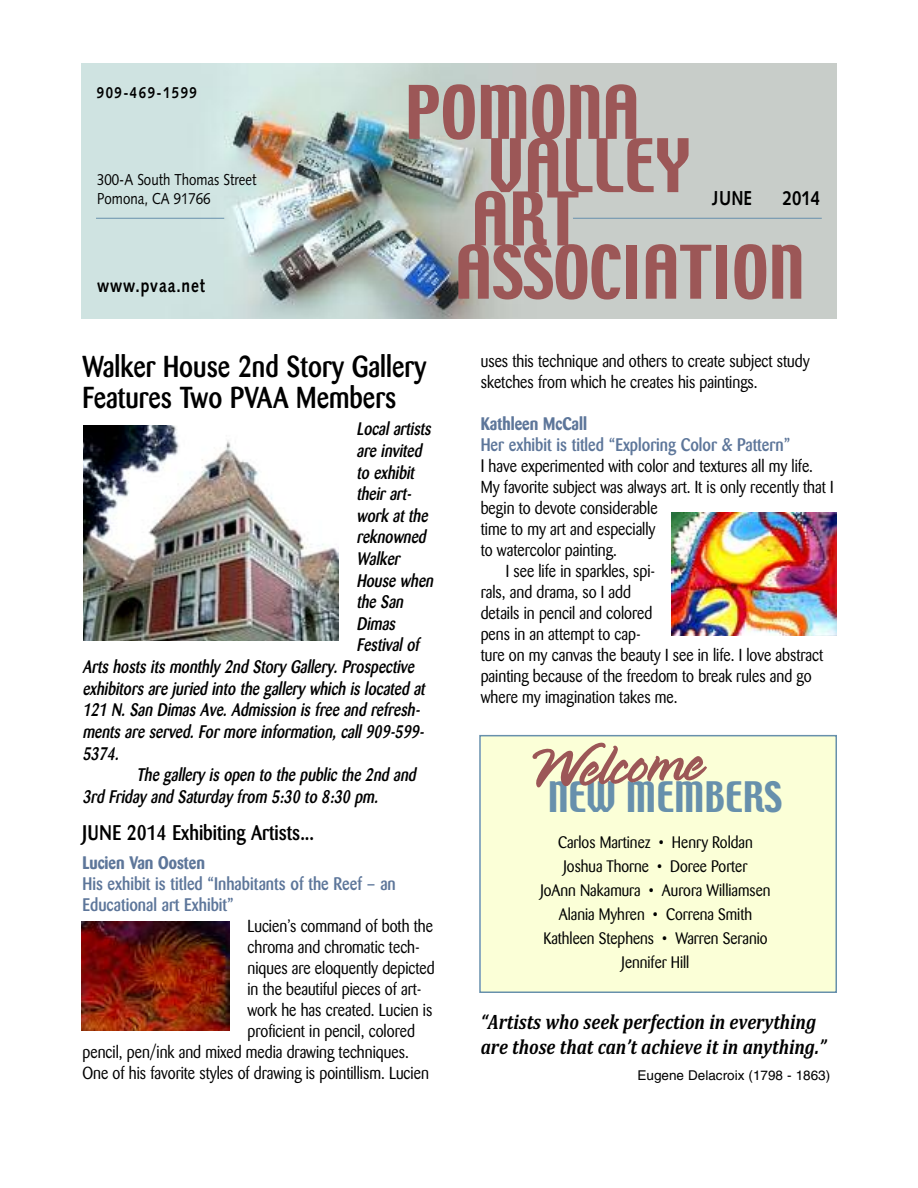
<style>
.page{position:relative;width:918px;height:1188px;background:#fff}
.page>*{position:absolute;margin:0;border:0;box-sizing:border-box;transform-origin:0 0}
.t1{font:65.55px "Techno";color:#9c5757}
.t2{font:300 60.75px "Bustamalaka";color:#9c5757}
.t3{font:37.35px "Techno";color:#6790ac}
.t4{font:500 30px/31.5px "Barmeno";color:#000;scale:.86 1}
.t5{font:italic 700 21px/25.2px "Cambria";color:#000;scale:.85 1}
.t6{font:500 21px "Barmeno";color:#000;scale:.88 1}
.t7{font:700 20.1px "Syntax";color:#000;scale:.84 1}
.t8{font:700 18.75px "Syntax";letter-spacing:.055em;color:#000;scale:.84 1}
.t9{font:italic 500 18px "Barmeno";color:#000;scale:.83 1}
.t10{font:500 18px/21px "Barmeno";color:#5d769a;scale:.88 1}
.t11{font:700 18px "Barmeno";color:#5d769a;scale:.88 1}
.t12{font:17.25px/21px "Barmeno";color:#000;scale:.88 1}
.t13{font:16.5px/24px "Barmeno";color:#000;text-align:center;scale:.9 1}
.t14{font:15.9px/19px "Syntax";color:#000;scale:.84 1}
.t15{font:700 15.9px "Syntax";letter-spacing:.11em;color:#000;scale:.84 1}
.t16{font:13.5px "Helvetica";color:#000}
.s1{font-size:18px}
</style>
<div class="page">
<img style="left:81px;top:64px;width:756px;height:255px">
<hr style="left:96px;top:218px;width:128px;height:1px;background:#6790ac">
<hr style="left:573px;top:218px;width:249px;height:1px;background:#6790ac">
<div style="left:481px;top:736px;width:355px;height:256px;background:#fbffd7"></div>
<div style="left:479px;top:735px;width:358px;height:258px;border:2px solid #6790ac"></div>
<img style="left:83px;top:426px;width:255px;height:215px">
<img style="left:81px;top:921px;width:149px;height:109px">
<img style="left:672px;top:513px;width:165px;height:123px">
<p class="t15" style="left:97px;top:86px;width:121px">909-469-1599</p>
<p class="t14" style="left:97px;top:171px;width:191px">300-A South Thomas Street<br>Pomona, CA 91766</p>
<p class="t8" style="left:97px;top:278px;width:130px">www.pvaa.net</p>
<h1 class="t1" style="left:405px;top:78px;width:237px">POMONA</h1>
<h1 class="t1" style="left:488px;top:131px;width:204px">VALLEY</h1>
<h1 class="t1" style="left:471px;top:184px;width:109px">ART</h1>
<h1 class="t1" style="left:455px;top:238px;width:351px">ASSOCIATION</h1>
<p class="t7" style="left:713px;top:190px;width:48px">JUNE</p>
<p class="t7" style="left:783px;top:190px;width:46px">2014</p>
<h3 class="t4" style="left:82px;top:353px;width:402px">Walker House 2nd Story Gallery<br>Features Two PVAA Members</h3>
<p class="t9" style="left:356px;top:422px;width:95px">Local artists</p>
<p class="t9" style="left:356px;top:443px;width:84px">are invited</p>
<p class="t9" style="left:356px;top:465px;width:75px">to exhibit</p>
<p class="t9" style="left:356px;top:486px;width:71px">their art-</p>
<p class="t9" style="left:356px;top:508px;width:91px">work at the</p>
<p class="t9" style="left:356px;top:530px;width:89px">reknowned</p>
<p class="t9" style="left:356px;top:551px;width:57px">Walker</p>
<p class="t9" style="left:356px;top:573px;width:98px">House when</p>
<p class="t9" style="left:356px;top:594px;width:61px">the San</p>
<p class="t9" style="left:356px;top:616px;width:52px">Dimas</p>
<p class="t9" style="left:356px;top:638px;width:77px">Festival of</p>
<p class="t9" style="left:82px;top:659px;width:405px">Arts hosts its monthly 2nd Story Gallery. Prospective</p>
<p class="t9" style="left:82px;top:681px;width:418px">exhibitors are juried into the gallery which is located at</p>
<p class="t9" style="left:82px;top:703px;width:411px">121 N. San Dimas Ave. Admission is free and refresh-</p>
<p class="t9" style="left:82px;top:724px;width:416px">ments are served. For more information, call 909-599-</p>
<p class="t9" style="left:82px;top:746px;width:49px">5374.</p>
<p class="t9" style="left:136px;top:767px;width:342px">The gallery is open to the public the 2nd and</p>
<p class="t9" style="left:82px;top:789px;width:361px">3rd Friday and Saturday from 5:30 to 8:30 pm.</p>
<p class="t6" style="left:82px;top:824px;width:265px">JUNE 2014 Exhibiting Artists...</p>
<p class="t11" style="left:82px;top:853px;width:141px">Lucien Van Oosten</p>
<p class="t10" style="left:83px;top:874px;width:358px">His exhibit is titled “Inhabitants of the Reef – an<br>Educational art Exhibit”</p>
<p class="t12" style="left:248px;top:917px;width:212px">Lucien’s command of both the</p>
<p class="t12" style="left:248px;top:938px;width:198px">chroma and chromatic tech-</p>
<p class="t12" style="left:248px;top:959px;width:214px">niques are eloquently depicted</p>
<p class="t12" style="left:248px;top:980px;width:199px">in the beautiful pieces of art-</p>
<p class="t12" style="left:248px;top:1001px;width:212px">work he has created. Lucien is</p>
<p class="t12" style="left:248px;top:1022px;width:192px">proficient in pencil, colored</p>
<p class="t12" style="left:83px;top:1043px;width:372px">pencil, pen/ink and mixed media drawing techniques.</p>
<p class="t12" style="left:83px;top:1064px;width:395px">One of his favorite styles of drawing is pointillism. Lucien</p>
<p class="t12" style="left:481px;top:352px;width:375px">uses this technique and others to create subject study sketches from which he creates his paintings.</p>
<p class="t11" style="left:481px;top:415px;width:122px">Kathleen McCall</p>
<p class="t10" style="left:481px;top:436px;width:353px">Her exhibit is titled “Exploring Color &amp; Pattern”</p>
<p class="t12" style="left:481px;top:457px;width:379px"><span class="s1">I</span> have experimented with color and textures all my life.</p>
<p class="t12" style="left:481px;top:478px;width:402px">My favorite subject was always art. It is only recently that I</p>
<p class="t12" style="left:481px;top:499px;width:203px">begin to devote considerable</p>
<p class="t12" style="left:481px;top:520px;width:200px">time to my art and especially</p>
<p class="t12" style="left:481px;top:541px;width:156px">to watercolor painting.</p>
<p class="t12" style="left:506px;top:562px;width:171px">I see life in sparkles, spi-</p>
<p class="t12" style="left:481px;top:583px;width:172px">rals, and drama, so I add</p>
<p class="t12" style="left:481px;top:604px;width:196px">details in pencil and colored</p>
<p class="t12" style="left:481px;top:625px;width:183px">pens in an attempt to cap-</p>
<p class="t12" style="left:481px;top:646px;width:391px">ture on my canvas the beauty I see in life. I love abstract</p>
<p class="t12" style="left:481px;top:667px;width:378px">painting because of the freedom to break rules and go</p>
<p class="t12" style="left:481px;top:688px;width:225px">where my imagination takes me.</p>
<h2 class="t2" style="left:523px;top:729px;width:178px;rotate:-3deg">Welcome</h2>
<h3 class="t3" style="left:548px;top:778px;width:236px">NEW MEMBERS</h3>
<p class="t13" style="left:540px;top:832px;width:257px">Carlos Martinez • Henry Roldan<br>Joshua Thorne • Doree Porter<br>JoAnn Nakamura • Aurora Williamsen<br>Alania Myhren • Correna Smith<br>Kathleen Stephens • Warren Seranio<br>Jennifer Hill</p>
<p class="t5" style="left:481px;top:1009px;width:408px">“Artists who seek perfection in everything are those that can’t achieve it in anything.”</p>
<p class="t16" style="left:638px;top:1071px;width:194px">Eugene Delacroix (1798 - 1863)</p>
</div>
